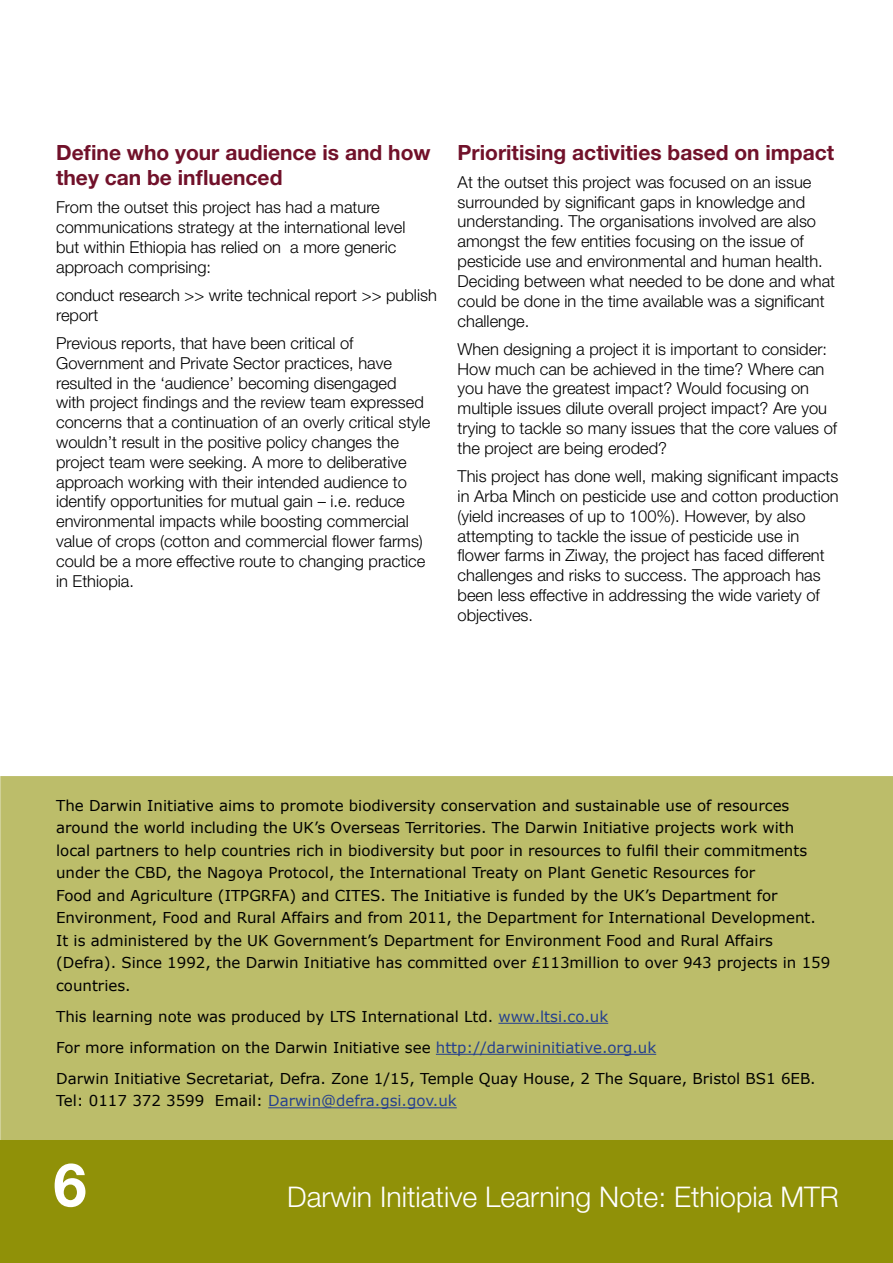
<style>
.page{position:relative;width:893px;height:1263px;background:#fff}
.page>*{position:absolute;margin:0;border:0;box-sizing:border-box;transform-origin:0 0}
.t1{font:700 60px "Helvetica Neue LT Pro";color:#fff}
.t2{font:300 28.5px "Helvetica Neue LT Pro";color:#fff}
.t3{font:700 21px/25.2px "Helvetica Neue LT Pro";color:#71112a}
.t4{font:300 16.5px/19.8px "Helvetica Neue LT Pro";color:#000}
.t5{font:15px/22.5px "Verdana";color:#000}
.t6{font:15px "Verdana";color:#25408f}
.s1{color:#25408f}
.s2{color:#000}
</style>
<div class="page">
<div style="left:0;top:1140px;width:893px;height:123px;background:#909108"></div>
<div style="left:0;top:776px;width:893px;height:364px;background:#bcbd6a"></div>
<hr style="left:498px;top:1023px;width:110px;height:1px;background:#25408f">
<hr style="left:436px;top:1054px;width:220px;height:1px;background:#25408f">
<hr style="left:268px;top:1107px;width:189px;height:1px;background:#25408f">
<p class="t3" style="left:56px;top:139px;width:376px">Define who your audience is and how they can be influenced</p>
<p class="t4" style="left:56px;top:197px;width:351px">From the outset this project has had a mature communications strategy at the international level but within Ethiopia has relied on a more generic approach comprising:</p>
<p class="t4" style="left:56px;top:285px;width:382px">conduct research &gt;&gt; write technical report &gt;&gt; publish report</p>
<p class="t4" style="left:56px;top:333px;width:376px">Previous reports, that have been critical of Government and Private Sector practices, have resulted in the ‘audience’ becoming disengaged<br>with project findings and the review team expressed concerns that a continuation of an overly critical style wouldn’t result in the positive policy changes the project team were seeking. A more to deliberative approach working with their intended audience to identify opportunities for mutual gain – i.e. reduce environmental impacts while boosting commercial value of crops (cotton and commercial flower farms) could be a more effective route to changing practice in Ethiopia.</p>
<p class="t3" style="left:458px;top:139px;width:378px">Prioritising activities based on impact</p>
<p class="t4" style="left:458px;top:172px;width:379px">At the outset this project was focused on an issue surrounded by significant gaps in knowledge and understanding. The organisations involved are also amongst the few entities focusing on the issue of pesticide use and environmental and human health.<br>Deciding between what needed to be done and what could be done in the time available was a significant challenge.</p>
<p class="t4" style="left:458px;top:339px;width:381px">When designing a project it is important to consider:<br>How much can be achieved in the time? Where can you have the greatest impact? Would focusing on multiple issues dilute overall project impact? Are you trying to tackle so many issues that the core values of the project are being eroded?</p>
<p class="t4" style="left:458px;top:466px;width:383px">This project has done well, making significant impacts in Arba Minch on pesticide use and cotton production (yield increases of up to 100%). However, by also attempting to tackle the issue of pesticide use in flower farms in Ziway, the project has faced different challenges and risks to success. The approach has been less effective in addressing the wide variety of objectives.</p>
<p class="t5" style="left:56px;top:794px;width:776px">The Darwin Initiative aims to promote biodiversity conservation and sustainable use of resources around the world including the UK’s Overseas Territories. The Darwin Initiative projects work with local partners to help countries rich in biodiversity but poor in resources to fulfil their commitments under the CBD, the Nagoya Protocol, the International Treaty on Plant Genetic Resources for<br>Food and Agriculture (ITPGRFA) and CITES. The Initiative is funded by the UK’s Department for Environment, Food and Rural Affairs and from 2011, the Department for International Development.<br>It is administered by the UK Government’s Department for Environment Food and Rural Affairs (Defra). Since 1992, the Darwin Initiative has committed over £113million to over 943 projects in 159 countries.</p>
<p class="t5" style="left:56px;top:1001px;width:761px;line-height:31px">This learning note was produced by LTS International Ltd. <span class="s1">www.ltsi.co.uk<br></span>For more information on the Darwin Initiative see <span class="s1">http://darwininitiative.org.uk<br></span>Darwin Initiative Secretariat, Defra. Zone 1/15, Temple Quay House, 2 The Square, Bristol BS1 6EB.</p>
<p class="t6" style="left:56px;top:1091px;width:402px"><span class="s2">Tel: 0117 372 3599 Email:</span> Darwin@defra.gsi.gov.uk</p>
<h1 class="t1" style="left:53px;top:1148px;width:35px">6</h1>
<h2 class="t2" style="left:287px;top:1179px;width:553px">Darwin Initiative Learning Note: Ethiopia MTR</h2>
</div>
